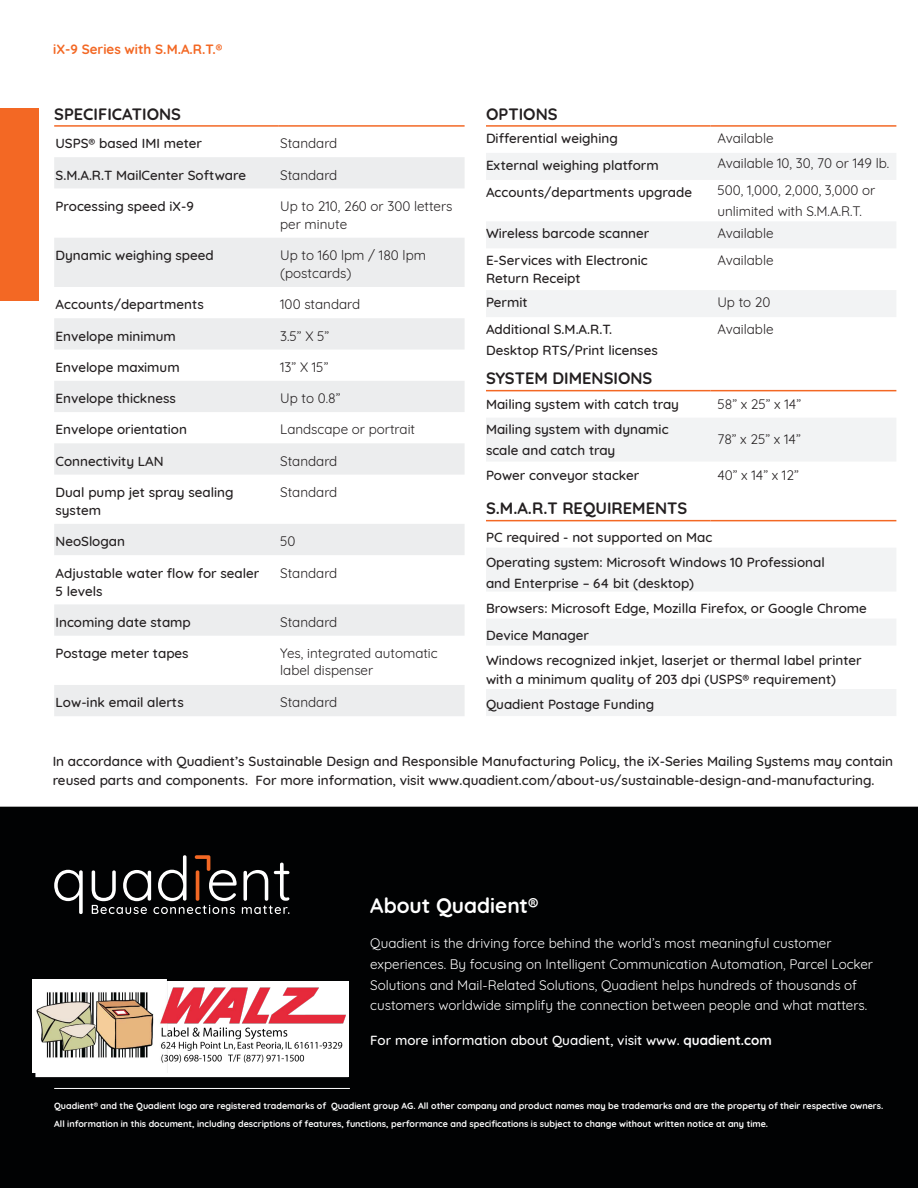
<style>
.page{position:relative;width:918px;height:1188px;background:#fff}
.page>*{position:absolute;margin:0;border:0;box-sizing:border-box;transform-origin:0 0}
.t1{font:700 20.85px "Quicksand";color:#fff}
.Features-Call_out{font:700 16.5px "Quicksand";color:#231f20}
.Features-Call_out-2{font:500 13.5px/18px "Quicksand";color:#231f20}
.Features-Call_out-3{font:13.5px/18px "Quicksand";color:#231f20}
.t2{font:13.5px/21px "Quicksand";color:#fff}
.body_copy_2_-_no_par{font:500 13.5px/19.5px "Quicksand";color:#231f20}
.t3{font:500 13.5px "Quicksand";color:#fff}
.t4{font:700 13.5px "Quicksand";color:#f36824}
.t5{font:700 9px/18px "Quicksand";color:#fff}
.s1{font-weight:700}
</style>
<div class="page">
<div style="left:0;top:108px;width:39px;height:192px;background:#f36824"></div>
<div style="left:0;top:807px;width:918px;height:381px;background:#010203"></div>
<svg style="left:54px;top:870px;width:29px;height:44px"></svg>
<svg style="left:92px;top:855px;width:197px;height:59px;background:#343332"></svg>
<svg style="left:54px;top:157px;width:411px;height:559px"></svg>
<hr style="left:54px;top:125px;width:225px;height:2px;background:#f36824">
<hr style="left:279px;top:125px;width:186px;height:2px;background:#f36824">
<svg style="left:486px;top:153px;width:410px;height:563px"></svg>
<hr style="left:486px;top:125px;width:225px;height:2px;background:#f36824">
<hr style="left:711px;top:125px;width:185px;height:2px;background:#f36824">
<hr style="left:486px;top:390px;width:225px;height:1px;background:#f36824">
<hr style="left:711px;top:390px;width:185px;height:1px;background:#f36824">
<hr style="left:486px;top:520px;width:225px;height:1px;background:#f36824">
<hr style="left:711px;top:520px;width:185px;height:1px;background:#f36824">
<hr style="left:54px;top:1088px;width:296px;height:1px;background:#fff">
<div style="left:36px;top:981px;width:313px;height:95px;background:#fff"></div>
<img style="left:33px;top:980px;width:312px;height:92px">
<p class="t4" style="left:53px;top:38px;width:171px">iX-9 Series with S.M.A.R.T.®</p>
<p class="Features-Call_out" style="left:54px;top:101px;width:128px">SPECIFICATIONS</p>
<p class="Features-Call_out-2" style="left:56px;top:133px;width:148px">USPS® based IMI meter</p>
<p class="Features-Call_out-3" style="left:280px;top:133px;width:59px">Standard</p>
<p class="Features-Call_out-2" style="left:56px;top:164px;width:192px">S.M.A.R.T MailCenter Software</p>
<p class="Features-Call_out-3" style="left:280px;top:164px;width:59px">Standard</p>
<p class="Features-Call_out-2" style="left:56px;top:196px;width:140px">Processing speed iX-9</p>
<p class="Features-Call_out-3" style="left:280px;top:196px;width:174px">Up to 210, 260 or 300 letters per minute</p>
<p class="Features-Call_out-2" style="left:56px;top:245px;width:160px">Dynamic weighing speed</p>
<p class="Features-Call_out-3" style="left:280px;top:245px;width:147px">Up to 160 lpm / 180 lpm (postcards)</p>
<p class="Features-Call_out-2" style="left:56px;top:294px;width:150px">Accounts/departments</p>
<p class="Features-Call_out-3" style="left:280px;top:294px;width:82px">100 standard</p>
<p class="Features-Call_out-2" style="left:56px;top:326px;width:122px">Envelope minimum</p>
<p class="Features-Call_out-3" style="left:280px;top:325px;width:51px">3.5” X 5”</p>
<p class="Features-Call_out-2" style="left:56px;top:357px;width:126px">Envelope maximum</p>
<p class="Features-Call_out-3" style="left:280px;top:357px;width:50px">13” X 15”</p>
<p class="Features-Call_out-2" style="left:56px;top:388px;width:122px">Envelope thickness</p>
<p class="Features-Call_out-3" style="left:280px;top:388px;width:62px">Up to 0.8”</p>
<p class="Features-Call_out-2" style="left:56px;top:419px;width:133px">Envelope orientation</p>
<p class="Features-Call_out-3" style="left:280px;top:419px;width:136px">Landscape or portrait</p>
<p class="Features-Call_out-2" style="left:56px;top:451px;width:110px">Connectivity LAN</p>
<p class="Features-Call_out-3" style="left:280px;top:451px;width:59px">Standard</p>
<p class="Features-Call_out-2" style="left:56px;top:482px;width:180px">Dual pump jet spray sealing system</p>
<p class="Features-Call_out-3" style="left:280px;top:482px;width:59px">Standard</p>
<p class="Features-Call_out-2" style="left:56px;top:531px;width:71px">NeoSlogan</p>
<p class="Features-Call_out-3" style="left:280px;top:531px;width:17px">50</p>
<p class="Features-Call_out-2" style="left:56px;top:562px;width:205px">Adjustable water flow for sealer<br>5 levels</p>
<p class="Features-Call_out-3" style="left:280px;top:562px;width:59px">Standard</p>
<p class="Features-Call_out-2" style="left:56px;top:612px;width:137px">Incoming date stamp</p>
<p class="Features-Call_out-3" style="left:280px;top:612px;width:59px">Standard</p>
<p class="Features-Call_out-2" style="left:56px;top:643px;width:135px">Postage meter tapes</p>
<p class="Features-Call_out-3" style="left:280px;top:644px;width:159px;line-height:16.5px">Yes, integrated automatic label dispenser</p>
<p class="Features-Call_out-2" style="left:56px;top:692px;width:130px">Low-ink email alerts</p>
<p class="Features-Call_out-3" style="left:280px;top:692px;width:59px">Standard</p>
<p class="Features-Call_out" style="left:486px;top:101px;width:73px">OPTIONS</p>
<p class="Features-Call_out-2" style="left:486px;top:128px;width:133px">Differential weighing</p>
<p class="Features-Call_out-3" style="left:717px;top:128px;width:58px">Available</p>
<p class="Features-Call_out-2" style="left:486px;top:155px;width:174px">External weighing platform</p>
<p class="Features-Call_out-3" style="left:717px;top:153px;width:174px">Available 10, 30, 70 or 149 lb.</p>
<p class="Features-Call_out-2" style="left:486px;top:182px;width:208px">Accounts/departments upgrade</p>
<p class="Features-Call_out-3" style="left:717px;top:179px;width:160px;line-height:21px">500, 1,000, 2,000, 3,000 or unlimited with S.M.A.R.T.</p>
<p class="Features-Call_out-2" style="left:486px;top:223px;width:165px">Wireless barcode scanner</p>
<p class="Features-Call_out-3" style="left:717px;top:223px;width:58px">Available</p>
<p class="Features-Call_out-2" style="left:486px;top:250px;width:163px">E-Services with Electronic<br>Return Receipt</p>
<p class="Features-Call_out-3" style="left:717px;top:250px;width:58px">Available</p>
<p class="Features-Call_out-2" style="left:486px;top:292px;width:43px">Permit</p>
<p class="Features-Call_out-3" style="left:717px;top:292px;width:55px">Up to 20</p>
<p class="Features-Call_out-2" style="left:486px;top:318px;width:173px;line-height:21px">Additional S.M.A.R.T.<br>Desktop RTS/Print licenses</p>
<p class="Features-Call_out-3" style="left:717px;top:319px;width:58px">Available</p>
<p class="Features-Call_out" style="left:486px;top:364px;width:168px">SYSTEM DIMENSIONS</p>
<p class="Features-Call_out-2" style="left:486px;top:394px;width:195px">Mailing system with catch tray</p>
<p class="Features-Call_out-3" style="left:717px;top:394px;width:85px">58” x 25” x 14”</p>
<p class="Features-Call_out-2" style="left:486px;top:417px;width:184px;line-height:21px">Mailing system with dynamic scale and catch tray</p>
<p class="Features-Call_out-3" style="left:717px;top:429px;width:85px">78” x 25” x 14”</p>
<p class="Features-Call_out-2" style="left:486px;top:465px;width:155px">Power conveyor stacker</p>
<p class="Features-Call_out-3" style="left:717px;top:465px;width:83px">40” x 14” x 12”</p>
<p class="Features-Call_out" style="left:486px;top:494px;width:203px">S.M.A.R.T REQUIREMENTS</p>
<p class="Features-Call_out-2" style="left:486px;top:527px;width:228px">PC required - not supported on Mac</p>
<p class="Features-Call_out-2" style="left:486px;top:550px;width:340px;line-height:21px">Operating system: Microsoft Windows 10 Professional and Enterprise – 64 bit (desktop)</p>
<p class="Features-Call_out-2" style="left:486px;top:598px;width:382px">Browsers: Microsoft Edge, Mozilla Firefox, or Google Chrome</p>
<p class="Features-Call_out-2" style="left:486px;top:625px;width:104px">Device Manager</p>
<p class="Features-Call_out-2" style="left:486px;top:649px;width:377px;line-height:19.5px">Windows recognized inkjet, laserjet or thermal label printer with a minimum quality of 203 dpi (USPS® requirement)</p>
<p class="Features-Call_out-2" style="left:486px;top:694px;width:170px">Quadient Postage Funding</p>
<p class="body_copy_2_-_no_par" style="left:53px;top:750px;width:842px">In accordance with Quadient’s Sustainable Design and Responsible Manufacturing Policy, the iX-Series Mailing Systems may contain reused parts and components. For more information, visit www.quadient.com/about-us/sustainable-design-and-manufacturing.</p>
<p class="t1" style="left:370px;top:889px;width:170px">About Quadient®</p>
<p class="t2" style="left:370px;top:931px;width:504px">Quadient is the driving force behind the world’s most meaningful customer experiences. By focusing on Intelligent Communication Automation, Parcel Locker Solutions and Mail-Related Solutions, Quadient helps hundreds of thousands of customers worldwide simplify the connection between people and what matters.</p>
<p class="t3" style="left:370px;top:1029px;width:403px">For more information about Quadient, visit www. <span class="s1">quadient.com</span></p>
<p class="t5" style="left:54px;top:1096px;width:831px">Quadient® and the Quadient logo are registered trademarks of Quadient group AG. All other company and product names may be trademarks and are the property of their respective owners.<br>All information in this document, including descriptions of features, functions, performance and specifications is subject to change without written notice at any time.</p>
</div>
